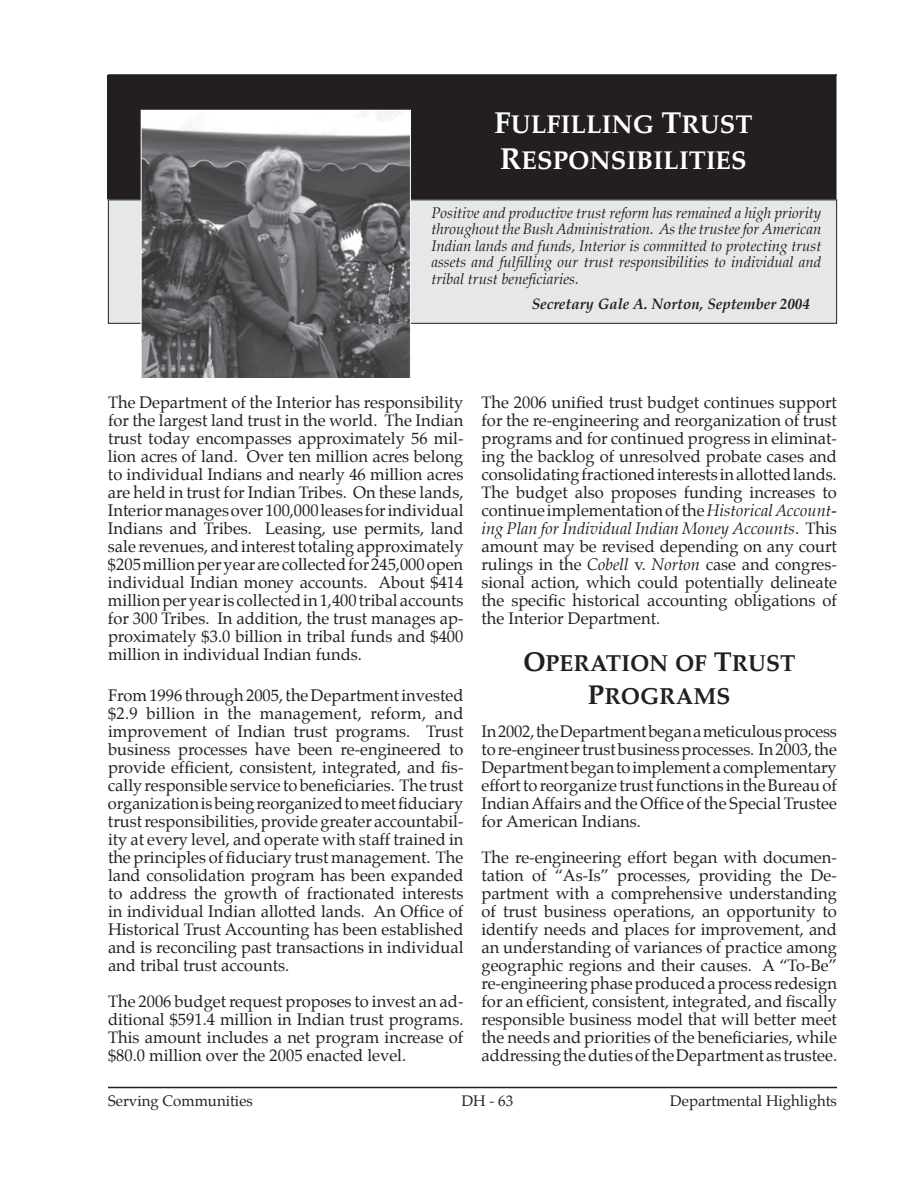
<style>
.page{position:relative;width:918px;height:1188px;background:#fff}
.page>*{position:absolute;margin:0;border:0;box-sizing:border-box;transform-origin:0 0}
.t1{font:700 25.5px/36px "Palatino";color:#fff}
.t2{font:700 22.95px/32.4px "Palatino";color:#231f20;text-align:center}
.t3{font:16.5px/18px "Palatino";color:#231f20;text-align:justify}
.t4{font:italic 15px/16.5px "Palatino";color:#231f20;text-align:justify}
.t5{font:15px "Palatino";color:#231f20}
.t6{font:italic 700 15px "Palatino";color:#231f20}
.s1{font-size:30px}
.s2{font-style:italic}
.s3{font-size:27px}
</style>
<div class="page">
<hr style="left:108px;top:1087px;width:729px;height:1px;background:#231f20">
<hr style="left:108px;top:74px;width:729px;height:2px;background:#231f20">
<div style="left:108px;top:200px;width:729px;height:123px;background:#e6e7e9"></div>
<div style="left:108px;top:200px;width:729px;height:124px;border:1px solid #231f20"></div>
<div style="left:108px;top:75px;width:728px;height:124px;background:#231f20"></div>
<img style="left:143px;top:112px;width:266px;height:265px">
<div style="left:141px;top:110px;width:270px;height:270px;border:1px solid #fff"></div>
<h1 class="t1" style="left:494px;top:108px;width:260px"><span class="s1">F</span>ULFILLING <span class="s1">T</span>RUST<br><span class="s1">R</span>ESPONSIBILITIES</h1>
<p class="t4" style="left:431px;top:206px;width:392px">Positive and productive trust reform has remained a high priority throughout the Bush Administration. As the trustee for American Indian lands and funds, Interior is committed to protecting trust assets and fulfilling our trust responsibilities to individual and tribal trust beneficiaries.</p>
<p class="t6" style="left:532px;top:295px;width:280px">Secretary Gale A. Norton, September 2004</p>
<p class="t3" style="left:108px;top:395px;width:357px">The Department of the Interior has responsibility for the largest land trust in the world. The Indian trust today encompasses approximately 56 mil&shy;lion acres of land. Over ten million acres belong to individual Indians and nearly 46 million acres are held in trust for Indian Tribes. On these lands, Interior manages over 100,000 leases for individual Indians and Tribes. Leasing, use permits, land sale revenues, and interest totaling approximately $205 million per year are collected for 245,000 open individual Indian money accounts. About $414 million per year is collected in 1,400 tribal accounts for 300 Tribes. In addition, the trust manages ap&shy;proximately $3.0 billion in tribal funds and $400 million in individual Indian funds.</p>
<p class="t3" style="left:108px;top:687px;width:357px">From 1996 through 2005, the Department invested $2.9 billion in the management, reform, and improvement of Indian trust programs. Trust business processes have been re-engineered to provide efficient, consistent, integrated, and fis&shy;cally responsible service to beneficiaries. The trust organization is being reorganized to meet fiduciary trust responsibilities, provide greater accountabil&shy;ity at every level, and operate with staff trained in the principles of fiduciary trust management. The land consolidation program has been expanded to address the growth of fractionated interests in individual Indian allotted lands. An Office of Historical Trust Accounting has been established and is reconciling past transactions in individual and tribal trust accounts.</p>
<p class="t3" style="left:108px;top:993px;width:357px">The 2006 budget request proposes to invest an ad&shy;ditional $591.4 million in Indian trust programs.<br>This amount includes a net program increase of $80.0 million over the 2005 enacted level.</p>
<p class="t3" style="left:481px;top:395px;width:357px">The 2006 unified trust budget continues support for the re-engineering and reorganization of trust programs and for continued progress in eliminat&shy;ing the backlog of unresolved probate cases and consolidating fractioned interests in allotted lands.<br>The budget also proposes funding increases to continue implementation of the <span class="s2">Historical Account&shy;ing Plan for Individual Indian Money Accounts</span>. This amount may be revised depending on any court rulings in the <span class="s2">Cobell</span> v. <span class="s2">Norton</span> case and congres&shy;sional action, which could potentially delineate the specific historical accounting obligations of the Interior Department.</p>
<h2 class="t2" style="left:523px;top:650px;width:274px"><span class="s3">O</span>PERATION OF <span class="s3">T</span>RUST<br><span class="s3">P</span>ROGRAMS</h2>
<p class="t3" style="left:482px;top:724px;width:357px">In 2002, the Department began a meticulous process to re-engineer trust business processes. In 2003, the Department began to implement a complementary effort to reorganize trust functions in the Bureau of Indian Affairs and the Office of the Special Trustee for American Indians.</p>
<p class="t3" style="left:481px;top:850px;width:357px">The re-engineering effort began with documen&shy;tation of “As-Is” processes, providing the De&shy;partment with a comprehensive understanding of trust business operations, an opportunity to identify needs and places for improvement, and an understanding of variances of practice among geographic regions and their causes. A “To-Be” re-engineering phase produced a process redesign for an efficient, consistent, integrated, and fiscally responsible business model that will better meet the needs and priorities of the beneficiaries, while addressing the duties of the Department as trustee.</p>
<p class="t5" style="left:108px;top:1091px;width:146px">Serving Communities</p>
<p class="t5" style="left:462px;top:1091px;width:53px">DH - 63</p>
<p class="t5" style="left:670px;top:1091px;width:168px">Departmental Highlights</p>
</div>
